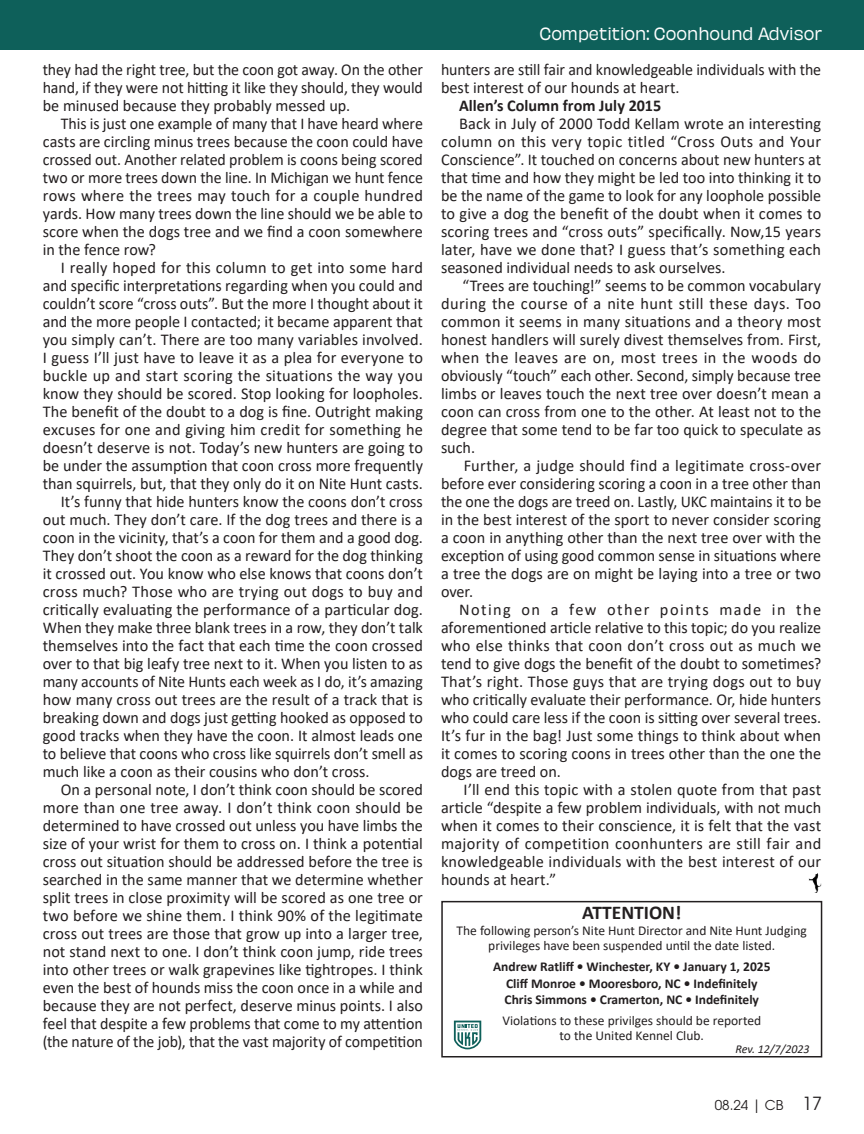
<style>
.page{position:relative;width:864px;height:1134px;background:#fff}
.page>*{position:absolute;margin:0;border:0;box-sizing:border-box;transform-origin:0 0}
.t1{font:19.8px "Obviously";color:#fff;scale:.91 1}
.t2{font:700 19.5px "Calibri";color:#231f20}
.No_Spacing{font:16.5px/18px "Calibri";color:#231f20;text-align:justify}
.No_Spacing-2{font:16.5px/18px "Calibri";color:#231f20;text-align:justify;scale:.96 1}
.t3{font:16.5px "Obviously";color:#fff;scale:.91 1}
.No_Spacing-3{font:700 16.5px "Calibri";color:#231f20}
.t4{font:13.5px/15px "Calibri";color:#231f20;text-align:center}
.t5{font:700 13.5px "Calibri";color:#231f20}
.t6{font:13.5px "ITC Avant Garde Pro";color:#231f20}
.t7{font:italic 12px "Calibri";color:#231f20}
.s1{font-size:18px}
</style>
<div class="page">
<div style="left:441px;top:901px;width:381px;height:157px;border:2px solid #231f20"></div>
<svg style="left:454px;top:1021px;width:27px;height:28px"></svg>
<img style="left:808px;top:873px;width:13px;height:20px">
<div style="left:0;top:0;width:864px;height:50px;background:#0e605a"></div>
<p class="No_Spacing-2" style="left:43px;top:60px;width:398px">they had the right tree, but the coon got away. On the other hand, if they were not hitting it like they should, they would be minused because they probably messed up.</p>
<p class="No_Spacing-2" style="left:43px;top:114px;width:398px;text-indent:18px">This is just one example of many that I have heard where casts are circling minus trees because the coon could have crossed out. Another related problem is coons being scored two or more trees down the line. In Michigan we hunt fence rows where the trees may touch for a couple hundred yards. How many trees down the line should we be able to score when the dogs tree and we find a coon somewhere in the fence row?</p>
<p class="No_Spacing" style="left:43px;top:258px;width:382px;text-indent:18px">I really hoped for this column to get into some hard and specific interpretations regarding when you could and couldn’t score “cross outs”. But the more I thought about it and the more people I contacted; it became apparent that you simply can’t. There are too many variables involved.<br>I guess I’ll just have to leave it as a plea for everyone to buckle up and start scoring the situations the way you know they should be scored. Stop looking for loopholes.<br>The benefit of the doubt to a dog is fine. Outright making excuses for one and giving him credit for something he doesn’t deserve is not. Today’s new hunters are going to be under the assumption that coon cross more frequently than squirrels, but, that they only do it on Nite Hunt casts.</p>
<p class="No_Spacing" style="left:43px;top:492px;width:382px;text-indent:18px">It’s funny that hide hunters know the coons don’t cross out much. They don’t care. If the dog trees and there is a coon in the vicinity, that’s a coon for them and a good dog.<br>They don’t shoot the coon as a reward for the dog thinking it crossed out. You know who else knows that coons don’t cross much? Those who are trying out dogs to buy and critically evaluating the performance of a particular dog.<br>When they make three blank trees in a row, they don’t talk themselves into the fact that each time the coon crossed over to that big leafy tree next to it. When you listen to as many accounts of Nite Hunts each week as I do, it’s amazing how many cross out trees are the result of a track that is breaking down and dogs just getting hooked as opposed to good tracks when they have the coon. It almost leads one to believe that coons who cross like squirrels don’t smell as much like a coon as their cousins who don’t cross.</p>
<p class="No_Spacing" style="left:43px;top:780px;width:382px;text-indent:18px">On a personal note, I don’t think coon should be scored more than one tree away. I don’t think coon should be determined to have crossed out unless you have limbs the size of your wrist for them to cross on. I think a potential cross out situation should be addressed before the tree is searched in the same manner that we determine whether split trees in close proximity will be scored as one tree or two before we shine them. I think 90% of the legitimate cross out trees are those that grow up into a larger tree, not stand next to one. I don’t think coon jump, ride trees into other trees or walk grapevines like tightropes. I think even the best of hounds miss the coon once in a while and because they are not perfect, deserve minus points. I also feel that despite a few problems that come to my attention (the nature of the job), that the vast majority of competition</p>
<p class="t1" style="left:482px;top:20px;width:374px">Competition: Coonhound Advisor</p>
<p class="t3" style="left:539px;top:21px;width:312px">Competition: Coonhound Advisor</p>
<p class="No_Spacing" style="left:441px;top:60px;width:382px">hunters are still fair and knowledgeable individuals with the best interest of our hounds at heart.</p>
<p class="No_Spacing-3" style="left:459px;top:94px;width:204px">Allen’s Column from July 2015</p>
<p class="No_Spacing" style="left:441px;top:114px;width:382px;text-indent:18px">Back in July of 2000 Todd Kellam wrote an interesting column on this very topic titled “Cross Outs and Your Conscience”. It touched on concerns about new hunters at that time and how they might be led too into thinking it to be the name of the game to look for any loophole possible to give a dog the benefit of the doubt when it comes to scoring trees and “cross outs” specifically. Now,15 years later, have we done that? I guess that’s something each seasoned individual needs to ask ourselves.</p>
<p class="No_Spacing" style="left:441px;top:276px;width:382px;text-indent:21px">“Trees are touching!” seems to be common vocabulary during the course of a nite hunt still these days. Too common it seems in many situations and a theory most honest handlers will surely divest themselves from. First, when the leaves are on, most trees in the woods do obviously “touch” each other. Second, simply because tree limbs or leaves touch the next tree over doesn’t mean a coon can cross from one to the other. At least not to the degree that some tend to be far too quick to speculate as such.</p>
<p class="No_Spacing" style="left:441px;top:456px;width:382px;text-indent:23px">Further, a judge should find a legitimate cross-over before ever considering scoring a coon in a tree other than the one the dogs are treed on. Lastly, UKC maintains it to be in the best interest of the sport to never consider scoring a coon in anything other than the next tree over with the exception of using good common sense in situations where a tree the dogs are on might be laying into a tree or two over.</p>
<p class="No_Spacing" style="left:441px;top:600px;width:382px;text-indent:18px">Noting on a few other points made in the aforementioned article relative to this topic; do you realize who else thinks that coon don’t cross out as much we tend to give dogs the benefit of the doubt to sometimes?<br>That’s right. Those guys that are trying dogs out to buy who critically evaluate their performance. Or, hide hunters who could care less if the coon is sitting over several trees.<br>It’s fur in the bag! Just some things to think about when it comes to scoring coons in trees other than the one the dogs are treed on.</p>
<p class="No_Spacing" style="left:441px;top:780px;width:382px;text-indent:22px">I’ll end this topic with a stolen quote from that past article “despite a few problem individuals, with not much when it comes to their conscience, it is felt that the vast majority of competition coonhunters are still fair and knowledgeable individuals with the best interest of our hounds at heart.”</p>
<p class="t2" style="left:582px;top:899px;width:101px">ATTENTION!</p>
<p class="t4" style="left:457px;top:923px;width:352px">The following person’s Nite Hunt Director and Nite Hunt Judging privileges have been suspended until the date listed.</p>
<p class="t5" style="left:493px;top:957px;width:279px">Andrew Ratliff • Winchester, KY • January 1, 2025</p>
<p class="t5" style="left:506px;top:974px;width:253px">Cliff Monroe • Mooresboro, NC • Indefinitely</p>
<p class="t5" style="left:505px;top:990px;width:256px">Chris Simmons • Cramerton, NC • Indefinitely</p>
<p class="t4" style="left:502px;top:1013px;width:260px">Violations to these privilges should be reported</p>
<p class="t4" style="left:560px;top:1028px;width:146px">to the United Kennel Club.</p>
<p class="t7" style="left:736px;top:1041px;width:76px">Rev. 12/7/2023</p>
<p class="t6" style="left:715px;top:1096px;width:109px">08.24 | CB <span class="s1">17</span></p>
</div>
